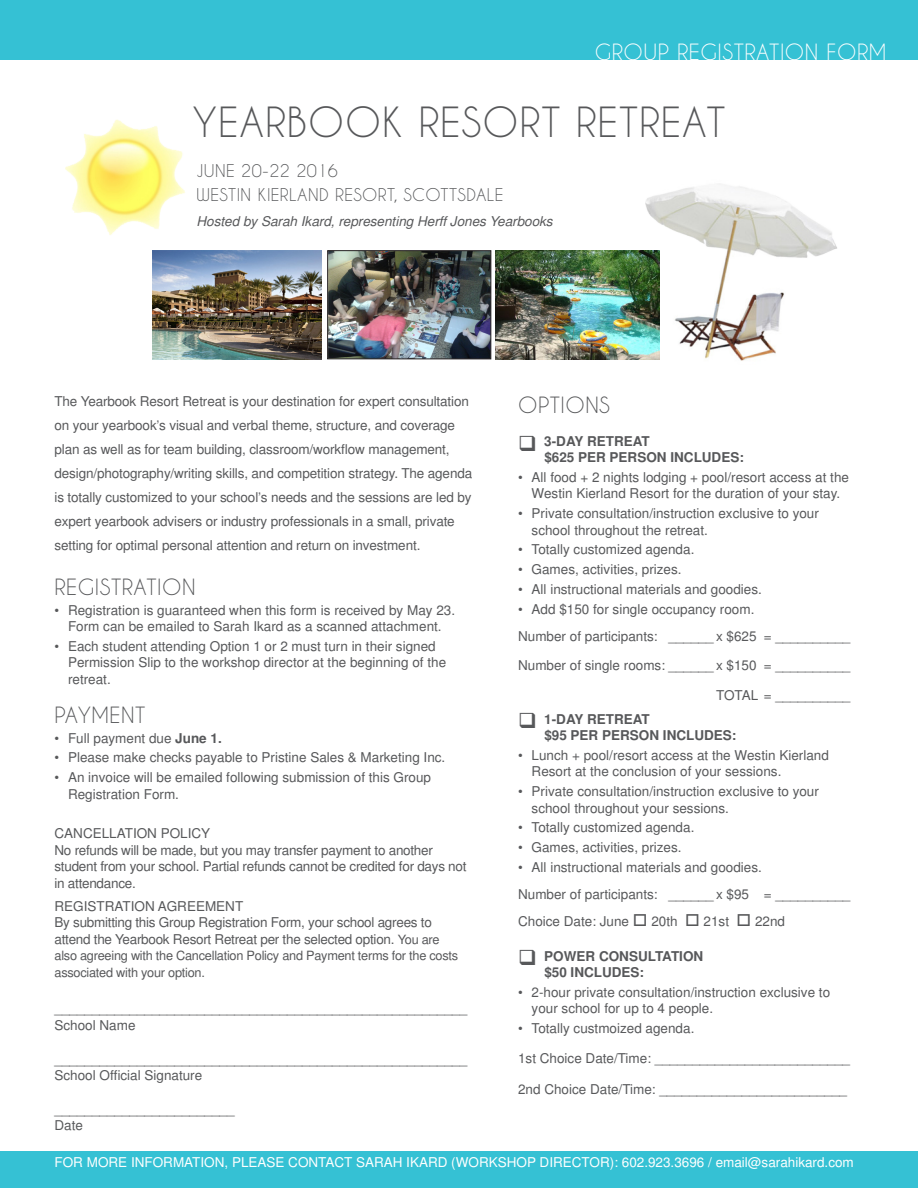
<style>
.page{position:relative;width:918px;height:1188px;background:#fff}
.page>*{position:absolute;margin:0;border:0;box-sizing:border-box;transform-origin:0 0}
.t1{font:39px "Caviar Dreams";letter-spacing:.025em;color:#57585a}
.t2{font:21px "Caviar Dreams";letter-spacing:.025em;color:#57585a}
.t3{font:21px "Caviar Dreams";letter-spacing:.025em;color:#fff}
.t4{font:16.5px "Caviar Dreams";letter-spacing:.025em;color:#57585a}
.t5{font:13.5px/16.5px "AHJ Sans";color:#57585a}
.t6{font:13.5px/16.5px "AHJ Sans";letter-spacing:-.02em;color:#57585a}
.t7{font:700 13.5px "AHJ Sans";color:#57585a}
.t8{font:13.5px "AHJ Sans";color:#fff}
.t9{font:italic 13.5px "AHJ Sans";color:#57585a}
.t10{font:12.75px/16.5px "AHJ Sans";letter-spacing:-.02em;color:#57585a}
.s1{font-weight:700}
.s2{font-size:12.75px}
</style>
<div class="page">
<div style="left:0;top:0;width:918px;height:60px;background:#35c1d4"></div>
<div style="left:0;top:1151px;width:918px;height:37px;background:#35c1d4"></div>
<img style="left:65px;top:120px;width:120px;height:115px">
<img style="left:330px;top:253px;width:159px;height:104px">
<div style="left:328px;top:251px;width:163px;height:108px;border:1px solid #231f20"></div>
<img style="left:152px;top:251px;width:170px;height:108px">
<img style="left:496px;top:251px;width:149px;height:108px">
<img style="left:645px;top:184px;width:192px;height:177px">
<p class="t3" style="left:595px;top:39px;width:293px">GROUP REGISTRATION FORM</p>
<p class="t1" style="left:193px;top:98px;width:534px">YEARBOOK RESORT RETREAT</p>
<p class="t4" style="left:197px;top:161px;width:143px">JUNE 20-22 2016</p>
<p class="t4" style="left:197px;top:185px;width:309px">WESTIN KIERLAND RESORT, SCOTTSDALE</p>
<p class="t9" style="left:197px;top:213px;width:358px">Hosted by Sarah Ikard, representing Herff Jones Yearbooks</p>
<p class="t5" style="left:55px;top:389px;width:419px;line-height:24px">The Yearbook Resort Retreat is your destination for expert consultation on your yearbook’s visual and verbal theme, structure, and coverage plan as well as for team building, classroom/workflow management, design/photography/writing skills, and competition strategy. The agenda is totally customized to your school’s needs and the sessions are led by expert yearbook advisers or industry professionals in a small, private setting for optimal personal attention and return on investment.</p>
<p class="t2" style="left:518px;top:393px;width:93px">OPTIONS</p>
<p class="t7" style="left:518px;top:433px;width:133px">❑ 3-DAY RETREAT</p>
<p class="t7" style="left:544px;top:450px;width:201px">$625 PER PERSON INCLUDES:</p>
<p class="t5" style="left:518px;top:469px;width:332px;text-align:center">• All food + 2 nights lodging + pool/resort access at the<br>Westin Kierland Resort for the duration of your stay.</p>
<p class="t5" style="left:532px;top:505px;width:289px;text-indent:-14px">• Private consultation/instruction exclusive to your school throughout the retreat.</p>
<p class="t5" style="left:518px;top:541px;width:178px">• Totally customized agenda.</p>
<p class="t5" style="left:518px;top:561px;width:165px">• Games, activities, prizes.</p>
<p class="t5" style="left:518px;top:581px;width:245px">• All instructional materials and goodies.</p>
<p class="t5" style="left:518px;top:601px;width:238px">• Add $150 for single occupancy room.</p>
<p class="t5" style="left:518px;top:628px;width:141px">Number of participants:</p>
<p class="t5" style="left:669px;top:628px;width:90px">______ x $625</p>
<p class="t5" style="left:764px;top:628px;width:88px">= __________</p>
<p class="t5" style="left:518px;top:657px;width:240px">Number of single rooms: ______ x $150</p>
<p class="t5" style="left:764px;top:657px;width:88px">= __________</p>
<p class="t5" style="left:716px;top:687px;width:136px">TOTAL = __________</p>
<p class="t2" style="left:55px;top:574px;width:143px">REGISTRATION</p>
<p class="t5" style="left:55px;top:602px;width:402px;text-align:center">• Registration is guaranteed when this form is received by May 23.<br>Form can be emailed to Sarah Ikard as a scanned attachment.</p>
<p class="t5" style="left:68px;top:638px;width:380px;text-indent:-14px">• Each student attending Option 1 or 2 must turn in their signed<br>Permission Slip to the workshop director at the beginning of the retreat.</p>
<p class="t2" style="left:55px;top:702px;width:92px">PAYMENT</p>
<p class="t5" style="left:55px;top:730px;width:169px">• Full payment due <span class="s1">June 1.</span></p>
<p class="t5" style="left:55px;top:749px;width:392px">• Please make checks payable to Pristine Sales &amp; Marketing Inc.</p>
<p class="t5" style="left:68px;top:769px;width:365px;text-indent:-14px">• An invoice will be emailed following submission of this Group<br>Registration Form.</p>
<p class="t7" style="left:518px;top:711px;width:133px">❑ 1-DAY RETREAT</p>
<p class="t7" style="left:544px;top:727px;width:194px">$95 PER PERSON INCLUDES:</p>
<p class="t5" style="left:532px;top:747px;width:299px;text-indent:-14px">• Lunch + pool/resort access at the Westin Kierland<br>Resort at the conclusion of your sessions.</p>
<p class="t5" style="left:532px;top:783px;width:289px;text-indent:-14px">• Private consultation/instruction exclusive to your school throughout your sessions.</p>
<p class="t5" style="left:518px;top:819px;width:178px">• Totally customized agenda.</p>
<p class="t5" style="left:518px;top:839px;width:165px">• Games, activities, prizes.</p>
<p class="t5" style="left:518px;top:859px;width:245px">• All instructional materials and goodies.</p>
<p class="t5" style="left:518px;top:886px;width:141px">Number of participants:</p>
<p class="t5" style="left:669px;top:886px;width:82px">______ x $95</p>
<p class="t5" style="left:764px;top:886px;width:88px">= __________</p>
<p class="t5" style="left:518px;top:913px;width:268px">Choice Date: June □ 20th □ 21st □ 22nd</p>
<p class="t5" style="left:55px;top:825px;width:157px">CANCELLATION POLICY</p>
<p class="t6" style="left:55px;top:841px;width:414px">No refunds will be made, but you may transfer payment to another student from your school. Partial refunds cannot be credited for days not in attendance.</p>
<p class="t5" style="left:55px;top:897px;width:190px">REGISTRATION AGREEMENT</p>
<p class="t6" style="left:55px;top:914px;width:387px">By submitting this Group Registration Form, your school agrees to attend the Yearbook Resort Retreat per the selected option. <span class="s2">You are</span></p>
<p class="t10" style="left:55px;top:947px;width:405px">also agreeing with the Cancellation Policy and Payment terms for the costs associated with your option.</p>
<p class="t5" style="left:55px;top:1000px;width:414px">_______________________________________________________</p>
<p class="t5" style="left:55px;top:1017px;width:83px">School Name</p>
<p class="t5" style="left:55px;top:1050px;width:414px">_______________________________________________________</p>
<p class="t5" style="left:55px;top:1067px;width:149px">School Official Signature</p>
<p class="t5" style="left:55px;top:1101px;width:182px">________________________</p>
<p class="t5" style="left:55px;top:1117px;width:30px">Date</p>
<p class="t8" style="left:55px;top:1154px;width:801px">FOR MORE INFORMATION, PLEASE CONTACT SARAH IKARD (WORKSHOP DIRECTOR): 602.923.3696 / email@sarahikard.com</p>
<p class="t7" style="left:518px;top:948px;width:187px">❑ POWER CONSULTATION</p>
<p class="t7" style="left:544px;top:964px;width:101px">$50 INCLUDES:</p>
<p class="t5" style="left:532px;top:984px;width:300px;text-indent:-14px">• 2-hour private consultation/instruction exclusive to your school for up to 4 people.</p>
<p class="t5" style="left:518px;top:1020px;width:178px">• Totally custmoized agenda.</p>
<p class="t5" style="left:518px;top:1050px;width:333px">1st Choice Date/Time: __________________________</p>
<p class="t5" style="left:518px;top:1081px;width:330px">2nd Choice Date/Time: _________________________</p>
</div>
